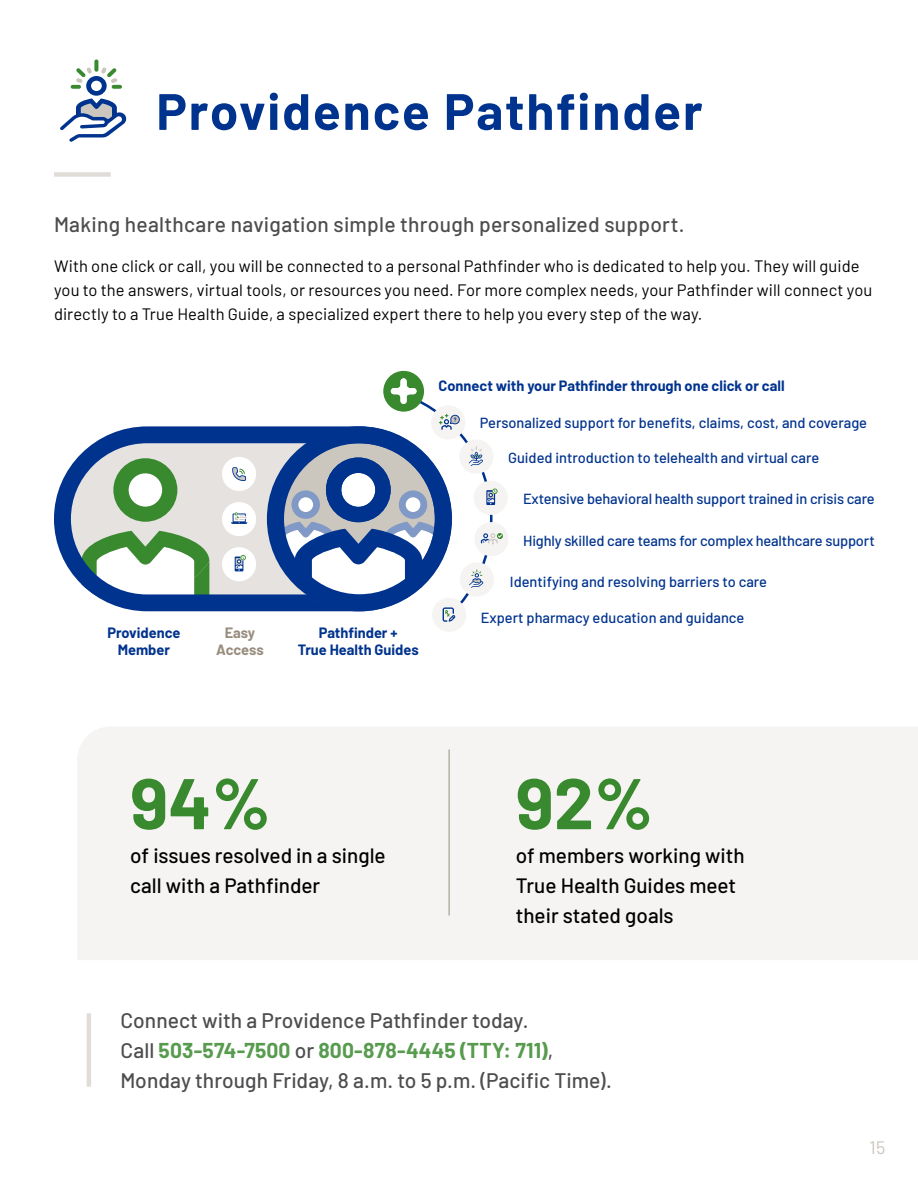
<style>
.page{position:relative;width:918px;height:1188px;background:#fff}
.page>*{position:absolute;margin:0;border:0;box-sizing:border-box;transform-origin:0 0}
.t1{font:700 71.55px "Barlow";color:#39892f}
.Header_1{font:700 51px "Barlow";letter-spacing:.04em;color:#00338e}
.Subhead_18_23{font:500 21px/30px "Barlow";color:#4d4d4f}
.Body_Medium_12_18{font:500 21px "Barlow";letter-spacing:.01em;color:#4d4d4f}
.t2{font:500 20.7px/30.2px "Barlow";color:#000}
.t3{font:18px "Barlow";color:#cbc6be}
.Body_Copy{font:16.5px/24px "Barlow";letter-spacing:.005em;color:#000}
.t4{font:500 14.55px "Barlow";letter-spacing:-.005em;color:#00338e}
.t5{font:700 14.55px/17.5px "Barlow";color:#00338e;text-align:center}
.t6{font:700 14.55px/17.5px "Barlow";letter-spacing:-.005em;color:#988c7e;text-align:center}
.s1{font-weight:700;color:#579b4e}
</style>
<div class="page">
<svg style="left:54px;top:426px;width:213px;height:185px"></svg>
<div style="left:222px;top:457px;width:34px;height:34px;background:#fff;border-radius:50%"></div>
<svg style="left:232px;top:467px;width:14px;height:14px"></svg>
<div style="left:222px;top:502px;width:34px;height:34px;background:#fff;border-radius:50%"></div>
<svg style="left:231px;top:512px;width:16px;height:12px"></svg>
<div style="left:222px;top:547px;width:34px;height:34px;background:#fff;border-radius:50%"></div>
<svg style="left:235px;top:555px;width:11px;height:16px"></svg>
<div style="left:474px;top:522px;width:34px;height:34px;background:#f5f4f2;border-radius:50%"></div>
<div style="left:474px;top:481px;width:34px;height:34px;background:#f5f4f2;border-radius:50%"></div>
<div style="left:432px;top:598px;width:34px;height:34px;background:#f5f4f2;border-radius:50%"></div>
<svg style="left:267px;top:371px;width:236px;height:251px"></svg>
<svg style="left:94px;top:59px;width:4px;height:13px"></svg>
<svg style="left:60px;top:67px;width:67px;height:75px"></svg>
<hr style="left:87px;top:1013px;width:4px;height:74px;background:#e0dcd8">
<div style="left:77px;top:727px;width:841px;height:233px;background:#f5f4f2"></div>
<hr style="left:449px;top:750px;width:1px;height:166px;background:#988c7e">
<div style="left:54px;top:172px;width:57px;height:5px;background:#e0dcd8"></div>
<p class="Header_1" style="left:156px;top:74px;width:548px">Providence Pathfinder</p>
<p class="Body_Medium_12_18" style="left:54px;top:209px;width:632px">Making healthcare navigation simple through personalized support.</p>
<p class="Body_Copy" style="left:54px;top:253px;width:820px">With one click or call, you will be connected to a personal Pathfinder who is dedicated to help you. They will guide you to the answers, virtual tools, or resources you need. For more complex needs, your Pathfinder will connect you directly to a True Health Guide, a specialized expert there to help you every step of the way.</p>
<p class="t5" style="left:439px;top:376px;width:347px">Connect with your Pathfinder through one click or call</p>
<p class="t4" style="left:480px;top:412px;width:389px">Personalized support for benefits, claims, cost, and coverage</p>
<p class="t4" style="left:508px;top:447px;width:313px">Guided introduction to telehealth and virtual care</p>
<p class="t4" style="left:523px;top:488px;width:353px">Extensive behavioral health support trained in crisis care</p>
<p class="t4" style="left:523px;top:530px;width:353px">Highly skilled care teams for complex healthcare support</p>
<p class="t5" style="left:107px;top:622px;width:75px">Providence<br>Member</p>
<p class="t5" style="left:298px;top:622px;width:122px">Pathfinder +<br>True Health Guides</p>
<p class="t6" style="left:216px;top:622px;width:49px">Easy<br>Access</p>
<p class="t1" style="left:130px;top:751px;width:142px">94%</p>
<p class="t2" style="left:130px;top:839px;width:257px">of issues resolved in a single call with a Pathfinder</p>
<p class="t4" style="left:510px;top:571px;width:259px">Identifying and resolving barriers to care</p>
<p class="t4" style="left:481px;top:607px;width:265px">Expert pharmacy education and guidance</p>
<p class="t1" style="left:516px;top:751px;width:139px">92%</p>
<p class="t2" style="left:516px;top:839px;width:230px">of members working with<br>True Health Guides meet their stated goals</p>
<p class="Subhead_18_23" style="left:120px;top:1004px;width:493px">Connect with a Providence Pathfinder today.<br>Call <span class="s1">503-574-7500</span> or <span class="s1">800-878-4445 (TTY: 711)</span>,<br>Monday through Friday, 8 a.m. to 5 p.m. (Pacific Time).</p>
<p class="t3" style="left:870px;top:1134px;width:17px">15</p>
</div>
